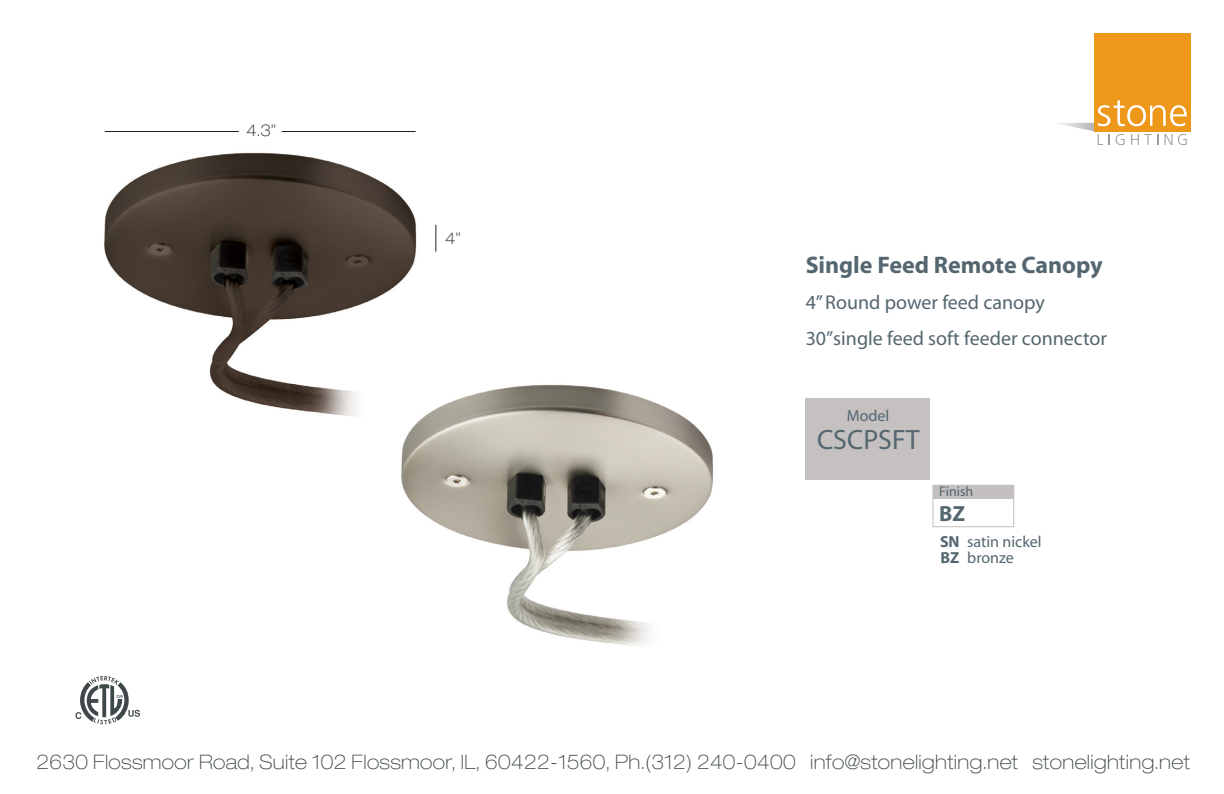
<style>
.page{position:relative;width:1224px;height:794px;background:#fff}
.page>*{position:absolute;margin:0;border:0;box-sizing:border-box;transform-origin:0 0}
.t1{font:28px "Myriad";color:#54666f}
.t2{font:700 24px "Myriad";color:#54666f}
.t3{font:700 22px "Myriad";color:#54666f}
.t4{font:100 expanded 20px "Helvetica Neue LT Std";letter-spacing:.02em;color:#3e474a}
.t5{font:20px/36px "Myriad";color:#54666f}
.t6{font:16px/16px "Myriad";color:#54666f}
.t7{font:100 expanded 16px "Helvetica Neue LT Std";color:#231f20}
.t8{font:700 16px/16px "Myriad";color:#54666f}
.t9{font:14px "Myriad";color:#54666f}
</style>
<div class="page">
<div style="left:1095px;top:33px;width:96px;height:98px;background:#ee981a"></div>
<svg style="left:1059px;top:100px;width:132px;height:45px"></svg>
<img style="left:104px;top:152px;width:332px;height:264px">
<img style="left:358px;top:366px;width:356px;height:280px">
<hr style="left:282px;top:131px;width:134px;height:1px;background:#231f20">
<hr style="left:105px;top:131px;width:134px;height:1px;background:#231f20">
<svg style="left:436px;top:225px;width:1px;height:27px"></svg>
<div style="left:932px;top:485px;width:82px;height:42px;border:1px solid #c3c0bf"></div>
<div style="left:933px;top:485px;width:81px;height:14px;background:#c3c0bf"></div>
<div style="left:806px;top:398px;width:124px;height:82px;background:#c4c1c0"></div>
<svg style="left:76px;top:676px;width:64px;height:48px"></svg>
<p class="t7" style="left:247px;top:121px;width:31px">4.3”</p>
<p class="t7" style="left:445px;top:229px;width:17px">4”</p>
<p class="t2" style="left:806px;top:253px;width:299px">Single Feed Remote Canopy</p>
<p class="t5" style="left:806px;top:285px;width:303px">4” Round power feed canopy<br>30”single feed soft feeder connector</p>
<p class="t6" style="left:847px;top:408px;width:44px">Model</p>
<h1 class="t1" style="left:817px;top:426px;width:104px">CSCPSFT</h1>
<p class="t9" style="left:939px;top:484px;width:36px">Finish</p>
<p class="t3" style="left:939px;top:502px;width:27px">BZ</p>
<p class="t8" style="left:940px;top:534px;width:21px">SN<br>BZ</p>
<p class="t6" style="left:967px;top:534px;width:76px">satin nickel bronze</p>
<p class="t4" style="left:37px;top:749px;width:1155px">2630 Flossmoor Road, Suite 102 Flossmoor, IL, 60422-1560, Ph.(312) 240-0400 info@stonelighting.net stonelighting.net</p>
</div>
